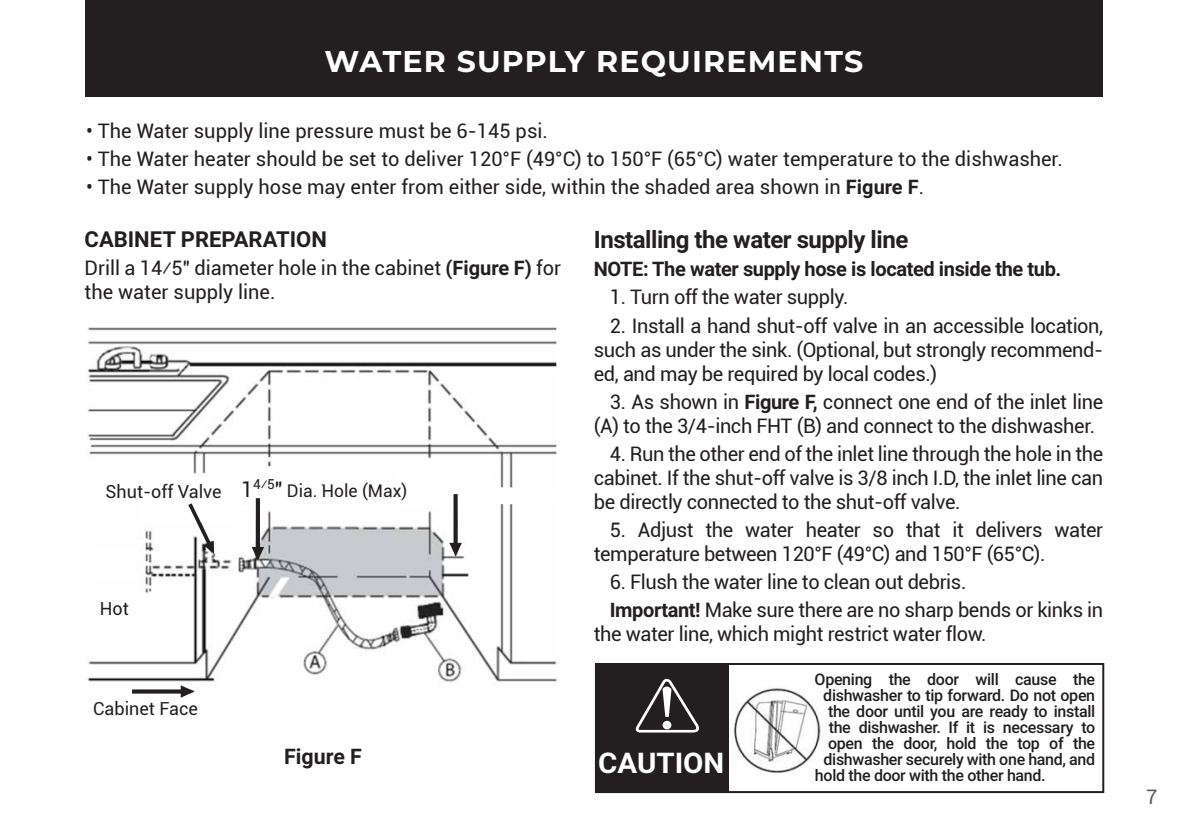
<style>
.page{position:relative;width:1190px;height:840px;background:#fff}
.page>*{position:absolute;margin:0;border:0;box-sizing:border-box;transform-origin:0 0}
.t1{font:700 30px "Montserrat";letter-spacing:.04em;color:#fff}
.t2{font:700 28.4px "Roboto";color:#fff}
.t3{font:700 24px "Roboto";letter-spacing:-.02em;color:#231f20}
.t4{font:700 22px "Roboto";color:#231f20}
.t5{font:700 21.4px "Roboto";color:#231f20}
.t6{font:20px/24px "Roboto";letter-spacing:-.02em;color:#231f20}
.t7{font:20px/24px "Roboto";color:#231f20}
.t8{font:700 20px "Roboto";letter-spacing:-.02em;color:#231f20}
.t9{font:20px "Roboto";color:#58595b}
.t10{font:18px "Roboto";color:#231f20}
.t11{font:500 16px "Roboto";letter-spacing:-.02em;color:#231f20}
.s1{font-weight:700}
.s2{font-size:21.4px}
.s3{font-size:17.4px}
</style>
<div class="page">
<div style="left:86px;top:0;width:1016px;height:96px;background:#231f20"></div>
<div style="left:594px;top:662px;width:509px;height:130px;border:2px solid #231f20"></div>
<div style="left:595px;top:663px;width:133px;height:128px;background:#231f20"></div>
<svg style="left:635px;top:678px;width:64px;height:54px"></svg>
<div style="left:662px;top:720px;width:9px;height:9px;background:#fff;border-radius:50%"></div>
<img style="left:87px;top:327px;width:469px;height:366px">
<img style="left:733px;top:688px;width:88px;height:85px">
<svg style="left:132px;top:685px;width:62px;height:12px"></svg>
<svg style="left:188px;top:503px;width:26px;height:50px"></svg>
<svg style="left:251px;top:498px;width:13px;height:62px"></svg>
<svg style="left:449px;top:494px;width:12px;height:62px"></svg>
<h1 class="t1" style="left:324px;top:40px;width:540px">WATER SUPPLY REQUIREMENTS</h1>
<p class="t7" style="left:86px;top:118px;width:463px">• The Water supply line pressure must be 6-145 psi.</p>
<p class="t7" style="left:86px;top:146px;width:977px">• The Water heater should be set to deliver 120°F (49°C) to 150°F (65°C) water temperature to the dishwasher.</p>
<p class="t7" style="left:86px;top:174px;width:839px">• The Water supply hose may enter from either side, within the shaded area shown in <span class="s1">Figure F</span>.</p>
<p class="t4" style="left:85px;top:223px;width:244px">CABINET PREPARATION</p>
<p class="t7" style="left:85px;top:255px;width:478px">Drill a 14⁄5" diameter hole in the cabinet <span class="s1">(Figure F)</span> for the water supply line.</p>
<p class="t10" style="left:106px;top:479px;width:303px">Shut-off Valve <span class="s2">1</span><sup>4⁄5</sup><span class="s2">"</span> <span class="s3">Dia. Hole (Max)</span></p>
<p class="t10" style="left:100px;top:595px;width:30px">Hot</p>
<p class="t3" style="left:593px;top:223px;width:316px">Installing the water supply line</p>
<p class="t8" style="left:593px;top:255px;width:469px">NOTE: The water supply hose is located inside the tub.</p>
<p class="t6" style="left:609px;top:284px;width:240px">1. Turn off the water supply.</p>
<p class="t6" style="left:593px;top:312px;width:510px;text-align:justify;text-indent:16px">2. Install a hand shut-off valve in an accessible location, such as under the sink. (Optional, but strongly recommend&shy;ed, and may be required by local codes.)</p>
<p class="t6" style="left:593px;top:388px;width:510px;text-indent:16px">3. As shown in <span class="s1">Figure F,</span> connect one end of the inlet line (A) to the 3/4-inch FHT (B) and connect to the dishwasher.</p>
<p class="t6" style="left:593px;top:440px;width:510px;text-align:justify;text-indent:16px">4. Run the other end of the inlet line through the hole in the cabinet. If the shut-off valve is 3/8 inch I.D, the inlet line can be directly connected to the shut-off valve.</p>
<p class="t6" style="left:593px;top:516px;width:510px;text-indent:16px">5. Adjust the water heater so that it delivers water temperature between 120°F (49°C) and 150°F (65°C).</p>
<p class="t6" style="left:609px;top:566px;width:494px;line-height:28px">6. Flush the water line to clean out debris.<br><span class="s1">Important!</span> Make sure there are no sharp bends or kinks in</p>
<p class="t6" style="left:593px;top:620px;width:394px">the water line, which might restrict water flow.</p>
<p class="t10" style="left:93px;top:695px;width:106px">Cabinet Face</p>
<p class="t5" style="left:284px;top:740px;width:79px">Figure F</p>
<h2 class="t2" style="left:598px;top:742px;width:128px">CAUTION</h2>
<p class="t11" style="left:814px;top:667px;width:282px">Opening the door will cause the</p>
<p class="t11" style="left:823px;top:683px;width:273px">dishwasher to tip forward. Do not open</p>
<p class="t11" style="left:827px;top:699px;width:268px">the door until you are ready to install</p>
<p class="t11" style="left:828px;top:715px;width:268px">the dishwasher. If it is necessary to</p>
<p class="t11" style="left:827px;top:731px;width:268px">open the door, hold the top of the</p>
<p class="t11" style="left:823px;top:747px;width:273px">dishwasher securely with one hand, and</p>
<p class="t11" style="left:814px;top:763px;width:232px">hold the door with the other hand.</p>
<p class="t9" style="left:1145px;top:782px;width:13px">7</p>
</div>
